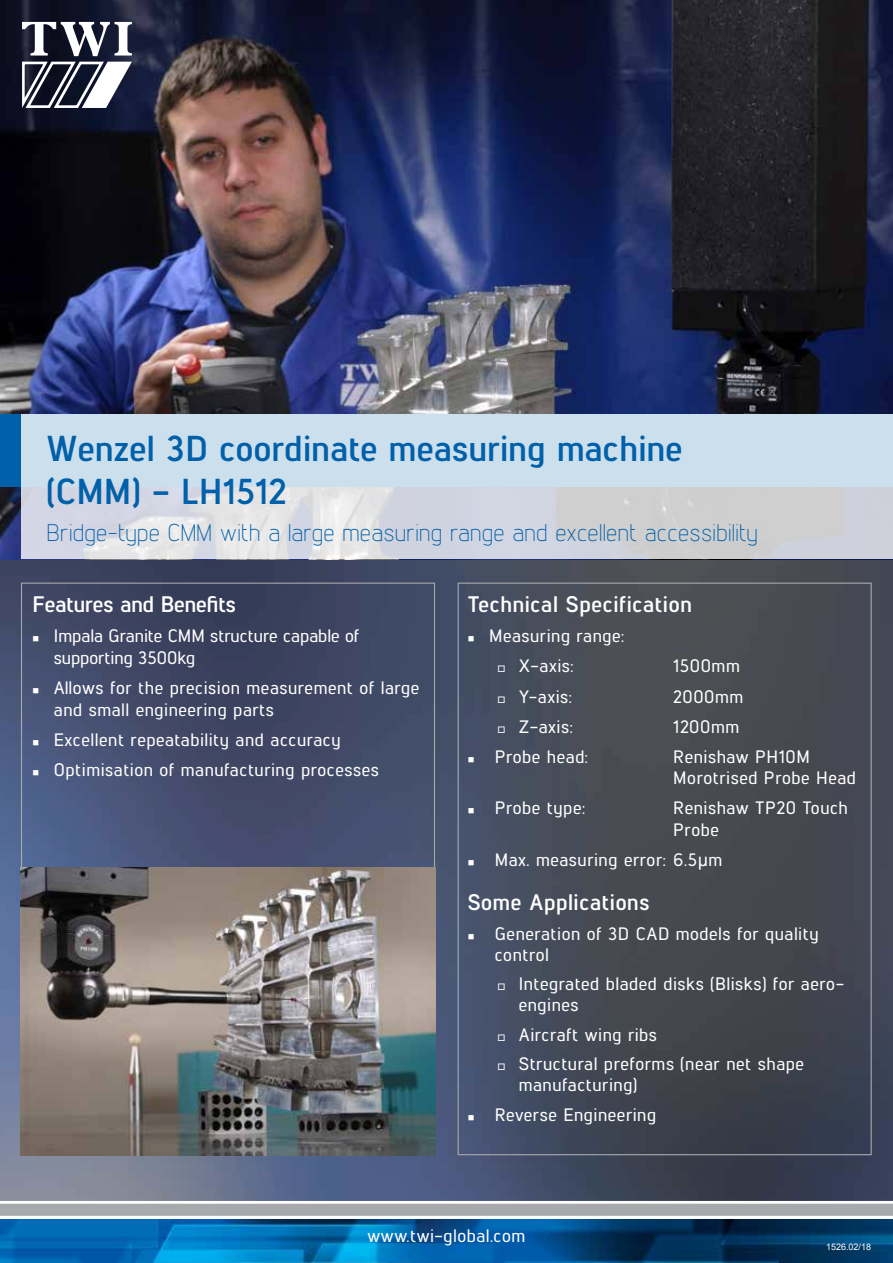
<style>
.page{position:relative;width:893px;height:1263px;background:#fff}
.page>*{position:absolute;margin:0;border:0;box-sizing:border-box;transform-origin:0 0}
.t1{font:700 36px/43.2px "Lintel";letter-spacing:.01em;color:#0060a9}
.t2{font:300 24px "Lintel";letter-spacing:.01em;color:#0060a9}
.t3{font:700 22.5px "Lintel";letter-spacing:.03em;color:#fff}
.t4{font:700 22.5px "Lintel";color:#fff}
.t5{font:500 18px/21.6px "Lintel";letter-spacing:.03em;color:#fff}
.t6{font:500 18px/21.6px "Lintel";color:#fff}
.t7{font:9px "Arial";letter-spacing:-.005em;color:#fff}
.s1{font-family:"Arial Narrow";font-weight:400}
</style>
<div class="page">
<img style="left:0;top:559px;width:893px;height:642px">
<img style="left:0;top:487px;width:21px;height:72px">
<img style="left:0;top:0;width:893px;height:415px">
<div style="left:0;top:415px;width:893px;height:72px;background:#0060a9"></div>
<img style="left:0;top:1219px;width:893px;height:44px">
<div style="left:0;top:1204px;width:893px;height:12px;background:#a7a9ac"></div>
<svg style="left:21px;top:22px;width:113px;height:90px"></svg>
<svg style="left:21px;top:415px;width:872px;height:144px;background:#d0dbe5"></svg>
<div style="left:21px;top:583px;width:414px;height:286px;border:1px solid #a7a9ac"></div>
<img style="left:21px;top:868px;width:414px;height:287px">
<svg style="left:33px;top:636px;width:6px;height:6px"></svg>
<svg style="left:33px;top:688px;width:6px;height:5px"></svg>
<svg style="left:33px;top:740px;width:6px;height:5px"></svg>
<svg style="left:33px;top:770px;width:6px;height:5px"></svg>
<svg style="left:468px;top:636px;width:6px;height:6px"></svg>
<svg style="left:498px;top:666px;width:7px;height:6px"></svg>
<svg style="left:498px;top:696px;width:7px;height:6px"></svg>
<svg style="left:498px;top:726px;width:7px;height:7px"></svg>
<svg style="left:468px;top:757px;width:6px;height:5px"></svg>
<svg style="left:468px;top:808px;width:6px;height:6px"></svg>
<svg style="left:468px;top:860px;width:6px;height:5px"></svg>
<svg style="left:468px;top:934px;width:6px;height:5px"></svg>
<svg style="left:498px;top:983px;width:7px;height:7px"></svg>
<svg style="left:498px;top:1034px;width:7px;height:7px"></svg>
<svg style="left:498px;top:1063px;width:7px;height:7px"></svg>
<svg style="left:468px;top:1115px;width:6px;height:5px"></svg>
<h1 class="t1" style="left:47px;top:424px;width:637px">Wenzel 3D coordinate measuring machine (CMM) - LH1512</h1>
<h2 class="t2" style="left:47px;top:517px;width:712px">Bridge-type CMM with a large measuring range and excellent accessibility</h2>
<p class="t4" style="left:33px;top:589px;width:205px">Features and Benefits</p>
<p class="t6" style="left:54px;top:624px;width:307px">Impala Granite CMM structure capable of supporting 3500kg</p>
<p class="t5" style="left:54px;top:676px;width:367px">Allows for the precision measurement of large and small engineering parts</p>
<p class="t5" style="left:54px;top:723px;width:327px;line-height:30.2px">Excellent repeatability and accuracy<br>Optimisation of manufacturing processes</p>
<p class="t3" style="left:468px;top:589px;width:226px">Technical Specification</p>
<p class="t5" style="left:519px;top:620px;width:107px;line-height:30.2px;text-indent:-30px">Measuring range:<br>X-axis:</p>
<p class="t5" style="left:673px;top:654px;width:68px">1500mm</p>
<p class="t5" style="left:519px;top:684px;width:55px">Y-axis:</p>
<p class="t5" style="left:673px;top:684px;width:72px">2000mm</p>
<p class="t5" style="left:519px;top:714px;width:55px">Z-axis:</p>
<p class="t5" style="left:673px;top:714px;width:67px">1200mm</p>
<p class="t5" style="left:495px;top:745px;width:95px">Probe head:</p>
<p class="t5" style="left:673px;top:745px;width:184px">Renishaw PH10M<br>Morotrised Probe Head</p>
<p class="t5" style="left:495px;top:796px;width:92px">Probe type:</p>
<p class="t5" style="left:673px;top:796px;width:176px">Renishaw TP20 Touch<br>Probe</p>
<p class="t5" style="left:495px;top:848px;width:229px">Max. measuring error: 6.5<span class="s1">µ</span>m</p>
<p class="t3" style="left:468px;top:886px;width:183px">Some Applications</p>
<p class="t5" style="left:495px;top:922px;width:325px;line-height:21px">Generation of 3D CAD models for quality control</p>
<p class="t5" style="left:519px;top:972px;width:327px;line-height:21px">Integrated bladed disks (Blisks) for aero&shy;engines</p>
<p class="t5" style="left:519px;top:1018px;width:287px;line-height:29.5px">Aircraft wing ribs<br>Structural preforms (near net shape</p>
<p class="t5" style="left:495px;top:1069px;width:163px;line-height:29.5px;text-align:center">manufacturing)<br>Reverse Engineering</p>
<p class="t5" style="left:368px;top:1224px;width:159px">www.twi-global.com</p>
<p class="t7" style="left:826px;top:1241px;width:47px">1526.02/18</p>
</div>
